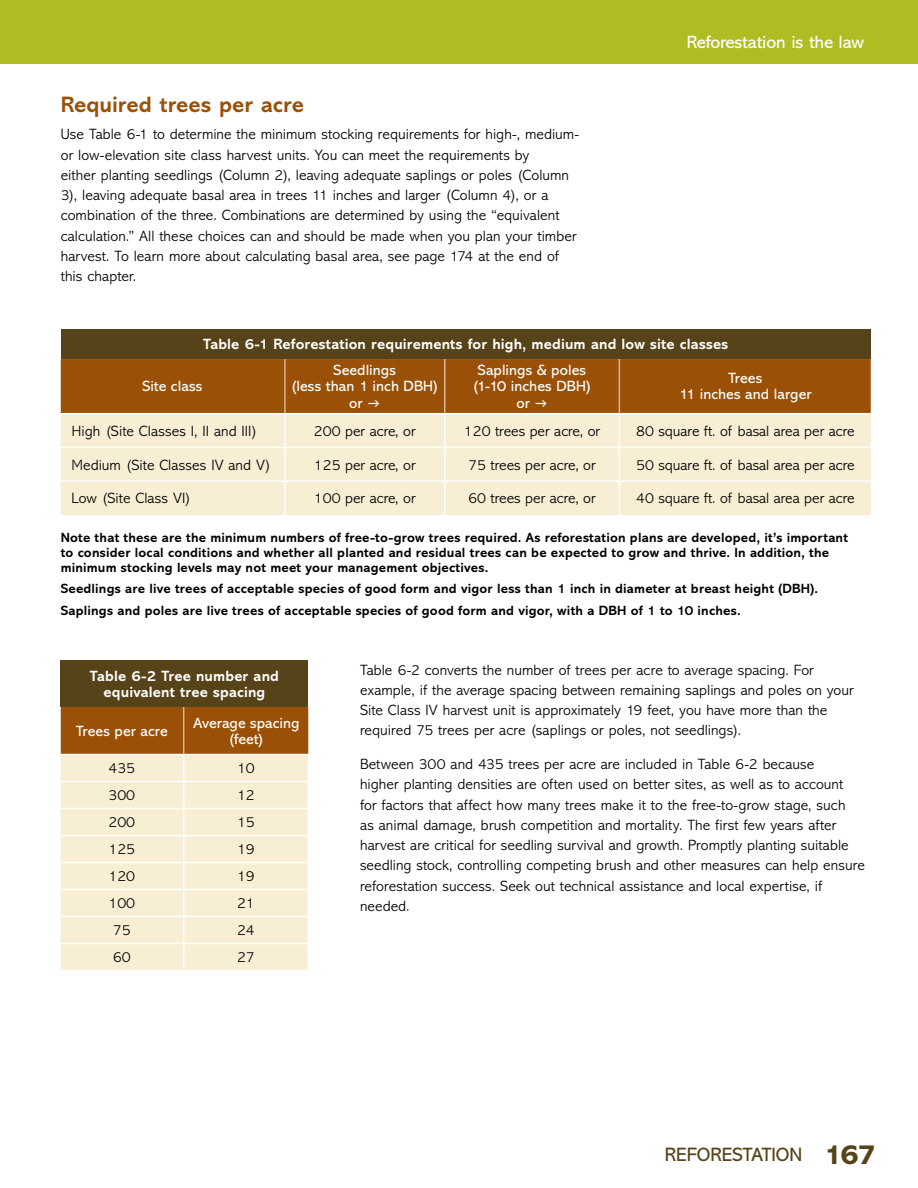
<style>
.page{position:relative;width:918px;height:1188px;background:#fff}
.page>*{position:absolute;margin:0;border:0;box-sizing:border-box;transform-origin:0 0}
.t1{font:700 22.5px "Abadi MT Std";color:#9a5107}
.t2{font:19.5px "Abadi MT Std";color:#574319}
.t3{font:18px "Abadi MT Std";letter-spacing:-.01em;color:#fff}
.t4{font:300 15px/20.2px "Abadi MT Std";color:#000}
.t5{font:15px/16.5px "Abadi MT Std";letter-spacing:.005em;color:#fff;text-align:center}
.t6{font:700 15px/16.5px "Abadi MT Std";letter-spacing:.005em;color:#fff;text-align:center}
.t7{font:700 13.5px/15px "Abadi MT Std";letter-spacing:.01em;color:#000}
.s1{font-weight:800;font-size:28.5px}
</style>
<div class="page">
<div style="left:0;top:0;width:918px;height:63px;background:#afbc22"></div>
<div style="left:61px;top:329px;width:810px;height:30px;background:#574319"></div>
<div style="left:61px;top:359px;width:810px;height:54px;background:#9a5107"></div>
<div style="left:61px;top:414px;width:810px;height:101px;background:#f7eed4"></div>
<hr style="left:284px;top:414px;width:2px;height:33px;background:#fff">
<hr style="left:444px;top:414px;width:2px;height:33px;background:#fff">
<hr style="left:619px;top:414px;width:1px;height:33px;background:#fff">
<hr style="left:61px;top:447px;width:224px;height:1px;background:#fff">
<hr style="left:285px;top:447px;width:160px;height:1px;background:#fff">
<hr style="left:284px;top:448px;width:2px;height:32px;background:#fff">
<hr style="left:445px;top:447px;width:174px;height:1px;background:#fff">
<hr style="left:444px;top:448px;width:2px;height:32px;background:#fff">
<hr style="left:619px;top:447px;width:252px;height:1px;background:#fff">
<hr style="left:619px;top:448px;width:1px;height:32px;background:#fff">
<hr style="left:61px;top:480px;width:224px;height:2px;background:#fff">
<hr style="left:285px;top:480px;width:160px;height:2px;background:#fff">
<hr style="left:284px;top:482px;width:2px;height:33px;background:#fff">
<hr style="left:445px;top:480px;width:174px;height:2px;background:#fff">
<hr style="left:444px;top:482px;width:2px;height:33px;background:#fff">
<hr style="left:619px;top:480px;width:252px;height:2px;background:#fff">
<hr style="left:619px;top:482px;width:1px;height:33px;background:#fff">
<hr style="left:284px;top:359px;width:2px;height:54px;background:#dab492">
<hr style="left:444px;top:359px;width:2px;height:54px;background:#dab492">
<hr style="left:619px;top:359px;width:1px;height:54px;background:#dab492">
<div style="left:61px;top:661px;width:247px;height:46px;background:#574319"></div>
<svg style="left:61px;top:707px;width:248px;height:263px;background:#e6d2b1"></svg>
<hr style="left:61px;top:754px;width:123px;height:1px;background:#fff">
<hr style="left:184px;top:754px;width:125px;height:1px;background:#fff">
<svg style="left:368px;top:401px;width:11px;height:6px"></svg>
<svg style="left:536px;top:401px;width:10px;height:6px"></svg>
<h1 class="t1" style="left:61px;top:92px;width:245px">Required trees per acre</h1>
<p class="t4" style="left:61px;top:125px;width:520px">Use Table 6-1 to determine the minimum stocking requirements for high-, medium&shy;or low-elevation site class harvest units. You can meet the requirements by<br>either planting seedlings (Column 2), leaving adequate saplings or poles (Column 3), leaving adequate basal area in trees 11 inches and larger (Column 4), or a combination of the three. Combinations are determined by using the “equivalent calculation.” All these choices can and should be made when you plan your timber harvest. To learn more about calculating basal area, see page 174 at the end of this chapter.</p>
<p class="t3" style="left:687px;top:32px;width:179px">Reforestation is the law</p>
<p class="t6" style="left:203px;top:336px;width:527px">Table 6-1 Reforestation requirements for high, medium and low site classes</p>
<p class="t5" style="left:142px;top:378px;width:62px">Site class</p>
<p class="t5" style="left:334px;top:362px;width:64px">Seedlings</p>
<p class="t5" style="left:292px;top:378px;width:146px">(less than 1 inch DBH)</p>
<p class="t5" style="left:349px;top:395px;width:15px">or</p>
<p class="t5" style="left:478px;top:362px;width:110px">Saplings &amp; poles</p>
<p class="t5" style="left:474px;top:378px;width:118px">(1-10 inches DBH)</p>
<p class="t5" style="left:516px;top:395px;width:15px">or</p>
<p class="t5" style="left:679px;top:370px;width:134px">Trees<br>11 inches and larger</p>
<p class="t4" style="left:72px;top:421px;width:187px">High (Site Classes I, II and III)</p>
<p class="t4" style="left:314px;top:421px;width:103px">200 per acre, or</p>
<p class="t4" style="left:464px;top:421px;width:138px">120 trees per acre, or</p>
<p class="t4" style="left:636px;top:421px;width:220px">80 square ft. of basal area per acre</p>
<p class="t4" style="left:72px;top:455px;width:201px">Medium (Site Classes IV and V)</p>
<p class="t4" style="left:314px;top:455px;width:103px">125 per acre, or</p>
<p class="t4" style="left:468px;top:455px;width:129px">75 trees per acre, or</p>
<p class="t4" style="left:636px;top:455px;width:220px">50 square ft. of basal area per acre</p>
<p class="t4" style="left:72px;top:488px;width:121px">Low (Site Class VI)</p>
<p class="t4" style="left:314px;top:488px;width:103px">100 per acre, or</p>
<p class="t4" style="left:468px;top:488px;width:129px">60 trees per acre, or</p>
<p class="t4" style="left:636px;top:488px;width:220px">40 square ft. of basal area per acre</p>
<p class="t7" style="left:61px;top:530px;width:789px">Note that these are the minimum numbers of free-to-grow trees required. As reforestation plans are developed, it’s important to consider local conditions and whether all planted and residual trees can be expected to grow and thrive. In addition, the minimum stocking levels may not meet your management objectives.</p>
<p class="t7" style="left:61px;top:578px;width:757px;line-height:21.8px">Seedlings are live trees of acceptable species of good form and vigor less than 1 inch in diameter at breast height (DBH).<br>Saplings and poles are live trees of acceptable species of good form and vigor, with a DBH of 1 to 10 inches.</p>
<p class="t6" style="left:90px;top:668px;width:191px">Table 6-2 Tree number and equivalent tree spacing</p>
<p class="t5" style="left:76px;top:723px;width:93px">Trees per acre</p>
<p class="t5" style="left:193px;top:715px;width:108px">Average spacing (feet)</p>
<p class="t4" style="left:108px;top:758px;width:28px">435</p>
<p class="t4" style="left:237px;top:758px;width:19px">10</p>
<p class="t4" style="left:108px;top:785px;width:28px">300</p>
<p class="t4" style="left:237px;top:785px;width:19px">12</p>
<p class="t4" style="left:108px;top:812px;width:28px">200</p>
<p class="t4" style="left:237px;top:812px;width:19px">15</p>
<p class="t4" style="left:108px;top:839px;width:28px">125</p>
<p class="t4" style="left:237px;top:839px;width:19px">19</p>
<p class="t4" style="left:108px;top:866px;width:28px">120</p>
<p class="t4" style="left:237px;top:866px;width:19px">19</p>
<p class="t4" style="left:108px;top:893px;width:28px">100</p>
<p class="t4" style="left:237px;top:893px;width:19px">21</p>
<p class="t4" style="left:113px;top:920px;width:19px">75</p>
<p class="t4" style="left:237px;top:920px;width:19px">24</p>
<p class="t4" style="left:113px;top:947px;width:19px">60</p>
<p class="t4" style="left:237px;top:947px;width:19px">27</p>
<p class="t4" style="left:360px;top:660px;width:495px">Table 6-2 converts the number of trees per acre to average spacing. For example, if the average spacing between remaining saplings and poles on your Site Class IV harvest unit is approximately 19 feet, you have more than the required 75 trees per acre (saplings or poles, not seedlings).</p>
<p class="t4" style="left:360px;top:754px;width:506px">Between 300 and 435 trees per acre are included in Table 6-2 because<br>higher planting densities are often used on better sites, as well as to account<br>for factors that affect how many trees make it to the free-to-grow stage, such<br>as animal damage, brush competition and mortality. The first few years after harvest are critical for seedling survival and growth. Promptly planting suitable seedling stock, controlling competing brush and other measures can help ensure reforestation success. Seek out technical assistance and local expertise, if needed.</p>
<h2 class="t2" style="left:665px;top:1144px;width:213px">REFORESTATION <span class="s1">167</span></h2>
</div>
